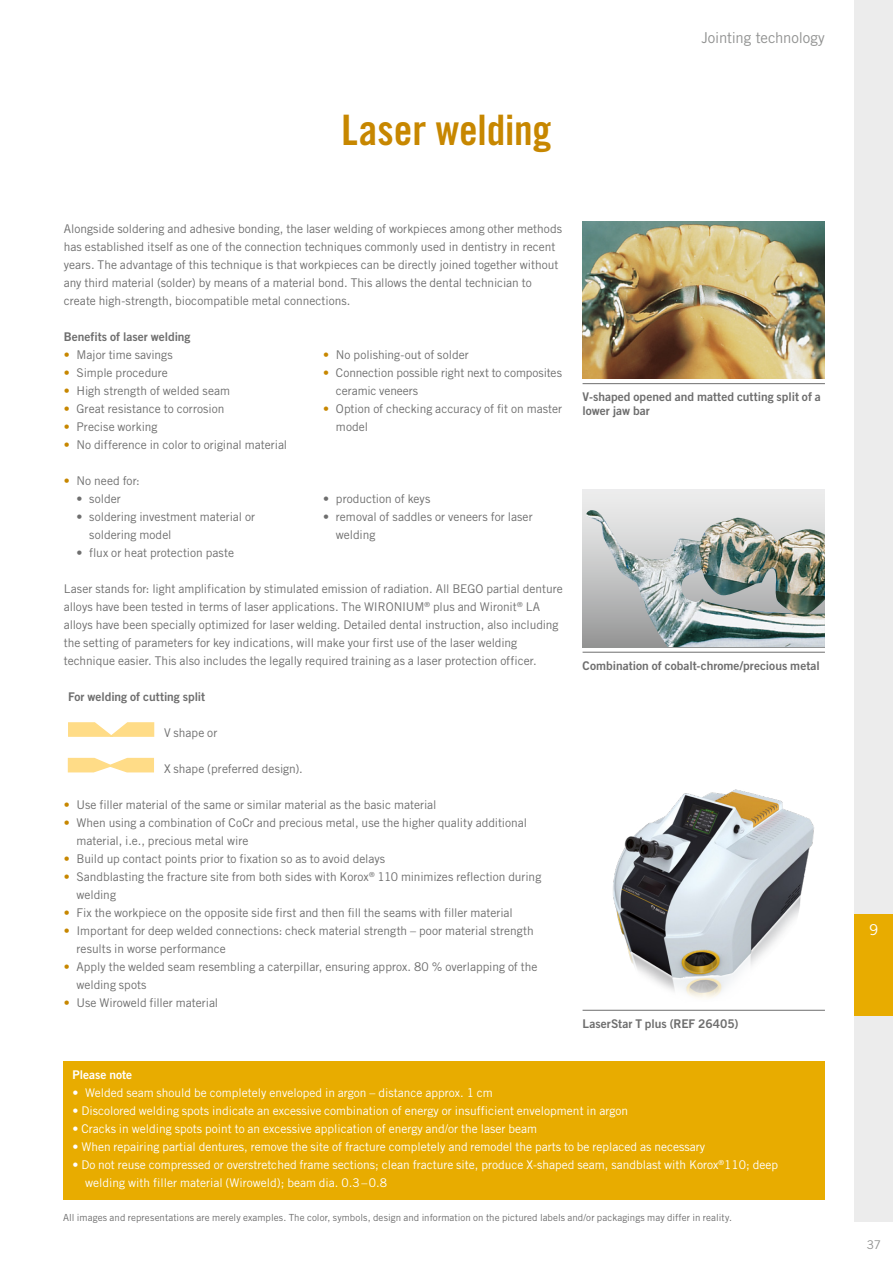
<style>
.page{position:relative;width:893px;height:1263px;background:#fff}
.page>*{position:absolute;margin:0;border:0;box-sizing:border-box;transform-origin:0 0}
.t1{font:42px "Trade Gothic LT Std Bd Cn 20";letter-spacing:-.005em;color:#c78700}
.t2{font:15px "Trade Gothic LT Pro";letter-spacing:-.015em;color:#919291}
.t3{font:15px "Trade Gothic LT Pro";color:#fff}
.t4{font:12px/18px "Trade Gothic LT Pro";color:#6e6e6e}
.t5{font:12px/18px "Trade Gothic LT Pro";color:#fff}
.t6{font:12px/14.4px "Trade Gothic LT Pro Bd 2";color:#6e6e6e}
.t7{font:12px "Trade Gothic LT Pro Bd 2";color:#fff}
.t8{font:12px "Trade Gothic LT Pro";color:#919291}
.t9{font:9.75px "Trade Gothic LT Pro";letter-spacing:.005em;color:#6e6e6e}
.s1{color:#c78700}
</style>
<div class="page">
<div style="left:855px;top:0;width:38px;height:1221px;background:#ececec"></div>
<hr style="left:583px;top:383px;width:242px;height:1px;background:#6e6e6e">
<hr style="left:583px;top:652px;width:242px;height:1px;background:#6e6e6e">
<svg style="left:68px;top:722px;width:87px;height:15px"></svg>
<svg style="left:67px;top:757px;width:87px;height:16px"></svg>
<img style="left:583px;top:221px;width:241px;height:157px">
<div style="left:583px;top:490px;width:242px;height:157px;background:#eaeaea"></div>
<img style="left:586px;top:510px;width:239px;height:137px">
<img style="left:582px;top:789px;width:243px;height:222px">
<hr style="left:583px;top:1010px;width:242px;height:1px;background:#6e6e6e">
<div style="left:855px;top:914px;width:38px;height:102px;background:#e8ac00"></div>
<div style="left:64px;top:1061px;width:761px;height:138px;background:#e8ac00"></div>
<h1 class="t1" style="left:342px;top:105px;width:211px">Laser welding</h1>
<p class="t2" style="left:701px;top:28px;width:125px">Jointing technology</p>
<p class="t4" style="left:64px;top:220px;width:500px">Alongside soldering and adhesive bonding, the laser welding of workpieces among other methods has established itself as one of the connection techniques commonly used in dentistry in recent years. The advantage of this technique is that workpieces can be directly joined together without any third material (solder) by means of a material bond. This allows the dental technician to create high-strength, biocompatible metal connections.</p>
<p class="t6" style="left:64px;top:329px;width:128px">Benefits of laser welding</p>
<p class="t4" style="left:64px;top:346px;width:111px"><span class="s1">•</span> Major time savings</p>
<p class="t4" style="left:64px;top:364px;width:106px"><span class="s1">•</span> Simple procedure</p>
<p class="t4" style="left:64px;top:382px;width:168px"><span class="s1">•</span> High strength of welded seam</p>
<p class="t4" style="left:64px;top:400px;width:162px"><span class="s1">•</span> Great resistance to corrosion</p>
<p class="t4" style="left:64px;top:418px;width:95px"><span class="s1">•</span> Precise working</p>
<p class="t4" style="left:64px;top:436px;width:225px"><span class="s1">•</span> No difference in color to original material</p>
<p class="t4" style="left:64px;top:472px;width:78px"><span class="s1">•</span> No need for:</p>
<p class="t4" style="left:77px;top:490px;width:46px">• solder</p>
<p class="t4" style="left:89px;top:508px;width:167px;text-indent:-13px">• soldering investment material or soldering model</p>
<p class="t4" style="left:77px;top:544px;width:159px">• flux or heat protection paste</p>
<p class="t4" style="left:64px;top:580px;width:500px">Laser stands for: light amplification by stimulated emission of radiation. All BEGO partial denture alloys have been tested in terms of laser applications. The WIRONIUM<sup>®</sup> plus and Wironit<sup>®</sup> LA alloys have been specially optimized for laser welding. Detailed dental instruction, also including the setting of parameters for key indications, will make your first use of the laser welding technique easier. This also includes the legally required training as a laser protection officer.</p>
<p class="t4" style="left:323px;top:346px;width:147px"><span class="s1">•</span> No polishing-out of solder</p>
<p class="t4" style="left:336px;top:364px;width:228px;text-indent:-13px"><span class="s1">•</span> Connection possible right next to composites ceramic veneers</p>
<p class="t4" style="left:336px;top:400px;width:228px;text-indent:-13px"><span class="s1">•</span> Option of checking accuracy of fit on master model</p>
<p class="t4" style="left:323px;top:490px;width:109px">• production of keys</p>
<p class="t4" style="left:336px;top:508px;width:198px;text-indent:-13px">• removal of saddles or veneers for laser welding</p>
<p class="t6" style="left:68px;top:689px;width:139px">For welding of cutting split</p>
<p class="t4" style="left:164px;top:724px;width:55px">V shape or</p>
<p class="t4" style="left:164px;top:760px;width:140px">X shape (preferred design).</p>
<p class="t4" style="left:64px;top:796px;width:374px"><span class="s1">•</span> Use filler material of the same or similar material as the basic material</p>
<p class="t4" style="left:77px;top:814px;width:452px;text-indent:-13px"><span class="s1">•</span> When using a combination of CoCr and precious metal, use the higher quality additional material, i.e., precious metal wire</p>
<p class="t4" style="left:64px;top:850px;width:323px"><span class="s1">•</span> Build up contact points prior to fixation so as to avoid delays</p>
<p class="t4" style="left:77px;top:868px;width:466px;text-indent:-13px"><span class="s1">•</span> Sandblasting the fracture site from both sides with Korox<sup>®</sup> 110 minimizes reflection during welding</p>
<p class="t4" style="left:64px;top:904px;width:450px"><span class="s1">•</span> Fix the workpiece on the opposite side first and then fill the seams with filler material</p>
<p class="t4" style="left:77px;top:922px;width:459px;text-indent:-13px"><span class="s1">•</span> Important for deep welded connections: check material strength – poor material strength results in worse performance</p>
<p class="t4" style="left:77px;top:958px;width:462px;text-indent:-13px"><span class="s1">•</span> Apply the welded seam resembling a caterpillar, ensuring approx. 80 % overlapping of the welding spots</p>
<p class="t4" style="left:64px;top:994px;width:156px"><span class="s1">•</span> Use Wiroweld filler material</p>
<p class="t6" style="left:583px;top:389px;width:240px">V-shaped opened and matted cutting split of a lower jaw bar</p>
<p class="t6" style="left:583px;top:658px;width:239px">Combination of cobalt-chrome/precious metal</p>
<p class="t6" style="left:583px;top:1016px;width:157px">LaserStar T plus (REF 26405)</p>
<p class="t7" style="left:72px;top:1067px;width:61px">Please note</p>
<p class="t5" style="left:72px;top:1084px;width:422px">• Welded seam should be completely enveloped in argon – distance approx. 1 cm</p>
<p class="t5" style="left:72px;top:1102px;width:557px">• Discolored welding spots indicate an excessive combination of energy or insufficient envelopment in argon</p>
<p class="t5" style="left:72px;top:1120px;width:466px">• Cracks in welding spots point to an excessive application of energy and/or the laser beam</p>
<p class="t5" style="left:72px;top:1138px;width:634px">• When repairing partial dentures, remove the site of fracture completely and remodel the parts to be replaced as necessary</p>
<p class="t5" style="left:85px;top:1156px;width:694px;text-indent:-13px">• Do not reuse compressed or overstretched frame sections; clean fracture site, produce X-shaped seam, sandblast with Korox<sup>®</sup>110; deep welding with filler material (Wiroweld); beam dia. 0.3–0.8</p>
<p class="t9" style="left:63px;top:1212px;width:670px">All images and representations are merely examples. The color, symbols, design and information on the pictured labels and/or packagings may differ in reality.</p>
<p class="t3" style="left:869px;top:921px;width:11px">9</p>
<p class="t8" style="left:867px;top:1237px;width:16px">37</p>
</div>
